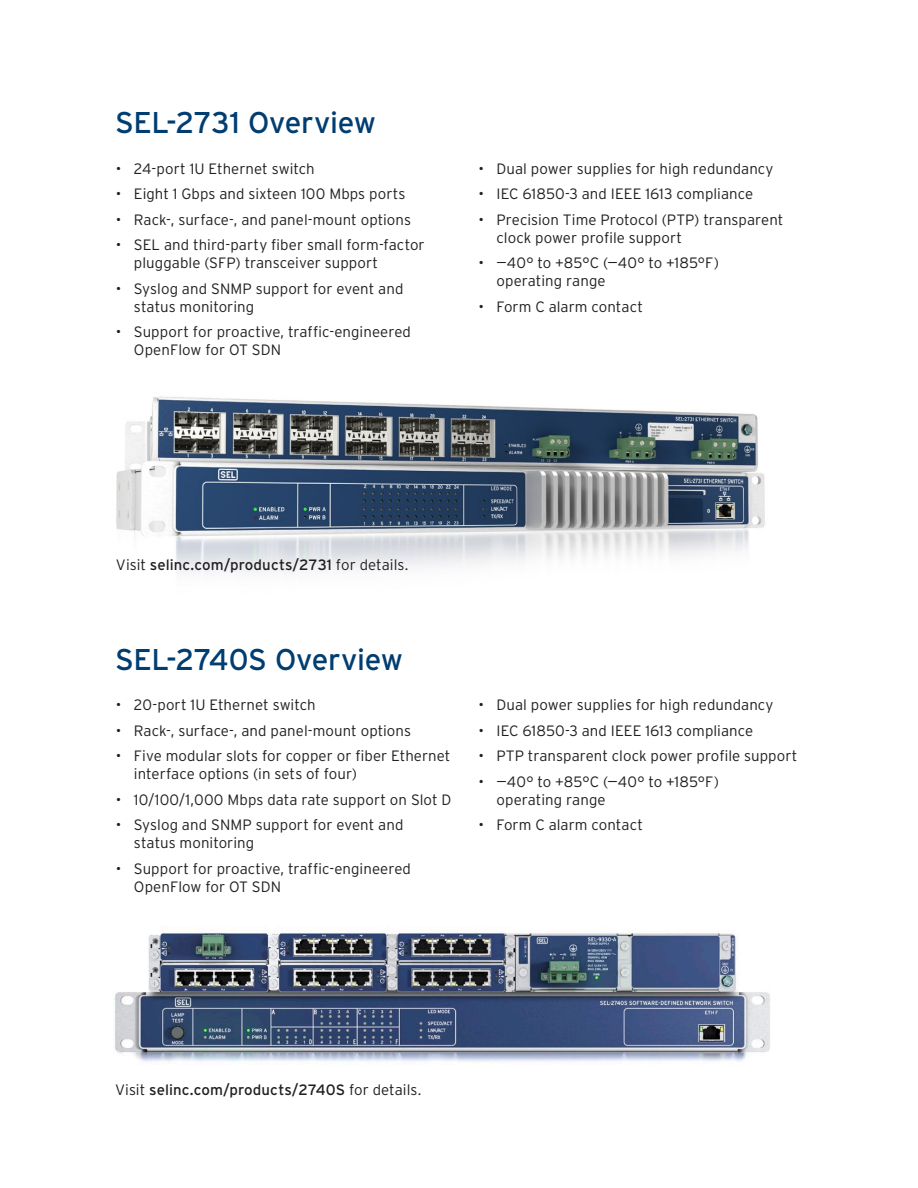
<style>
.page{position:relative;width:918px;height:1188px;background:#fff}
.page>*{position:absolute;margin:0;border:0;box-sizing:border-box;transform-origin:0 0}
.Heading___h1{font:30px "Interstate Poly";letter-spacing:-.01em;color:#003d71}
.t1{font:300 15px/18px "Interstate Poly";letter-spacing:.005em;color:#231f20}
.Body_Copy___p{font:15px "Interstate Poly";letter-spacing:.005em;color:#231f20}
.s1{font-weight:300}
</style>
<div class="page">
<img style="left:115px;top:930px;width:655px;height:132px">
<img style="left:116px;top:396px;width:649px;height:177px">
<p class="Heading___h1" style="left:115px;top:101px;width:262px">SEL-2731 Overview</p>
<p class="t1" style="left:116px;top:159px;width:200px">• 24-port 1U Ethernet switch</p>
<p class="t1" style="left:116px;top:184px;width:291px">• Eight 1 Gbps and sixteen 100 Mbps ports</p>
<p class="t1" style="left:116px;top:210px;width:297px">• Rack-, surface-, and panel-mount options</p>
<p class="t1" style="left:134px;top:235px;width:292px;text-indent:-18px">• SEL and third-party fiber small form-factor pluggable (SFP) transceiver support</p>
<p class="t1" style="left:134px;top:279px;width:271px;text-indent:-18px">• Syslog and SNMP support for event and status monitoring</p>
<p class="t1" style="left:134px;top:322px;width:279px;text-indent:-18px">• Support for proactive, traffic-engineered<br>OpenFlow for OT SDN</p>
<p class="t1" style="left:479px;top:159px;width:297px">• Dual power supplies for high redundancy</p>
<p class="t1" style="left:479px;top:184px;width:276px">• IEC 61850-3 and IEEE 1613 compliance</p>
<p class="t1" style="left:497px;top:210px;width:288px;text-indent:-18px">• Precision Time Protocol (PTP) transparent clock power profile support</p>
<p class="t1" style="left:497px;top:253px;width:224px;text-indent:-18px">• –40° to +85°C (–40° to +185°F) operating range</p>
<p class="t1" style="left:479px;top:297px;width:166px">• Form C alarm contact</p>
<p class="Body_Copy___p" style="left:116px;top:555px;width:294px"><span class="s1">Visit</span> selinc.com/products/2731 <span class="s1">for details.</span></p>
<p class="Heading___h1" style="left:115px;top:638px;width:289px">SEL-2740S Overview</p>
<p class="t1" style="left:116px;top:695px;width:201px">• 20-port 1U Ethernet switch</p>
<p class="t1" style="left:116px;top:721px;width:297px">• Rack-, surface-, and panel-mount options</p>
<p class="t1" style="left:134px;top:746px;width:318px;text-indent:-18px">• Five modular slots for copper or fiber Ethernet interface options (in sets of four)</p>
<p class="t1" style="left:116px;top:790px;width:337px">• 10/100/1,000 Mbps data rate support on Slot D</p>
<p class="t1" style="left:134px;top:815px;width:271px;text-indent:-18px">• Syslog and SNMP support for event and status monitoring</p>
<p class="t1" style="left:134px;top:859px;width:279px;text-indent:-18px">• Support for proactive, traffic-engineered<br>OpenFlow for OT SDN</p>
<p class="t1" style="left:479px;top:695px;width:297px">• Dual power supplies for high redundancy</p>
<p class="t1" style="left:479px;top:721px;width:276px">• IEC 61850-3 and IEEE 1613 compliance</p>
<p class="t1" style="left:479px;top:746px;width:320px">• PTP transparent clock power profile support</p>
<p class="t1" style="left:497px;top:772px;width:224px;text-indent:-18px">• –40° to +85°C (–40° to +185°F) operating range</p>
<p class="t1" style="left:479px;top:815px;width:166px">• Form C alarm contact</p>
<p class="Body_Copy___p" style="left:115px;top:1079px;width:308px"><span class="s1">Visit</span> selinc.com/products/2740S <span class="s1">for details.</span></p>
</div>
